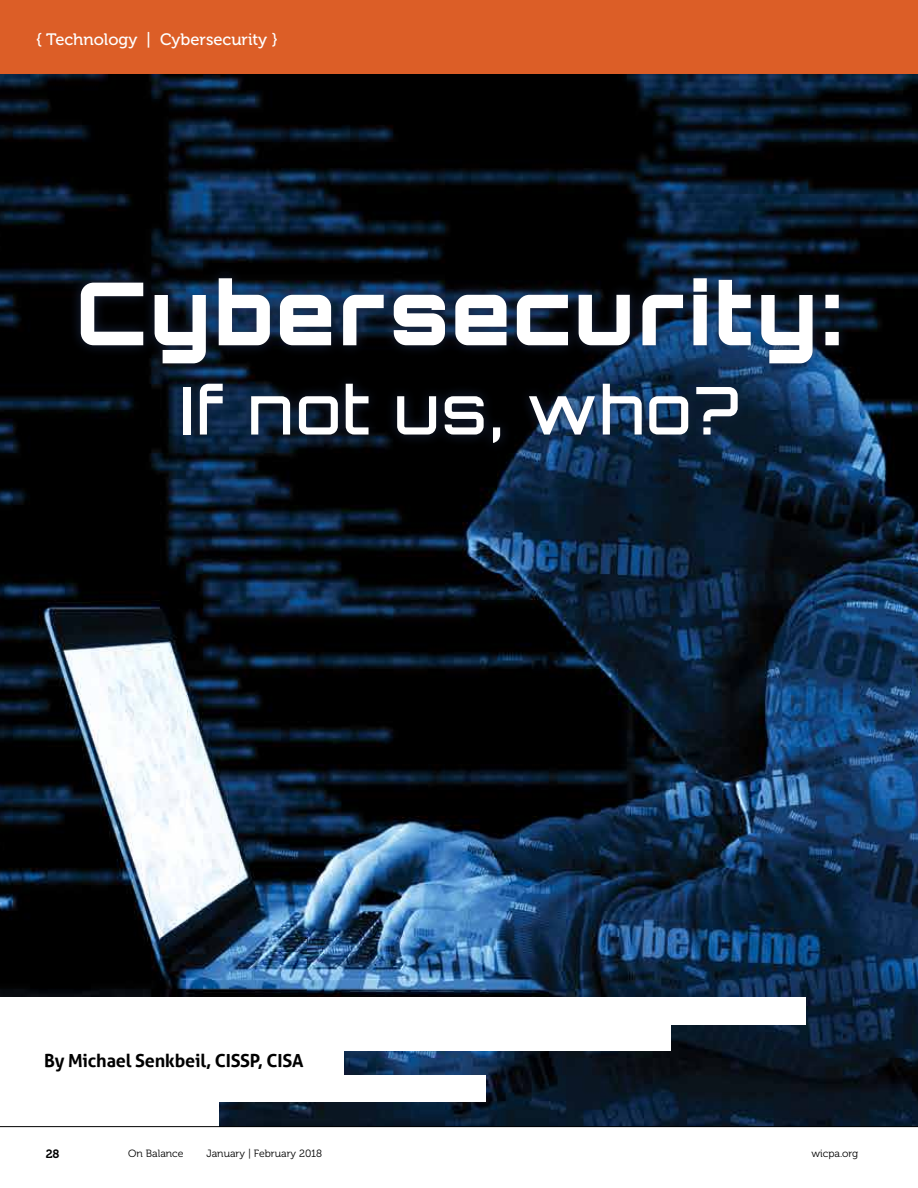
<style>
.page{position:relative;width:918px;height:1188px;background:#fff}
.page>*{position:absolute;margin:0;border:0;box-sizing:border-box;transform-origin:0 0}
.t1{font:900 87px "Orbitron";letter-spacing:.04em;color:#fff}
.t2{font:500 66px "Orbitron";letter-spacing:.035em;color:#fff}
.t3{font:700 18px "Aller";letter-spacing:-.01em;color:#000}
.t4{font:16.5px "Museo 500";color:#fff}
.t5{font:12px "Museo 700";color:#000}
.t6{font:10.5px "Museo 300";color:#000}
</style>
<div class="page">
<img style="left:0;top:74px;width:918px;height:1052px">
<div style="left:0;top:0;width:918px;height:74px;background:#dc5e27"></div>
<svg style="left:68px;top:266px;width:783px;height:188px;background:#0a1a2d"></svg>
<div style="left:0;top:998px;width:806px;height:27px;background:#fff"></div>
<div style="left:0;top:1023px;width:671px;height:27px;background:#fff"></div>
<div style="left:0;top:1049px;width:343px;height:27px;background:#fff"></div>
<div style="left:0;top:1101px;width:218px;height:27px;background:#fff"></div>
<div style="left:0;top:1075px;width:486px;height:27px;background:#fff"></div>
<hr style="left:0;top:1126px;width:918px;height:1px;background:#000">
<h3 class="t4" style="left:37px;top:31px;width:242px">{ Technology | Cybersecurity }</h3>
<h1 class="t1" style="left:76px;top:261px;width:768px">Cybersecurity:</h1>
<h2 class="t2" style="left:179px;top:369px;width:561px">If not us, who?</h2>
<h3 class="t3" style="left:44px;top:1049px;width:261px">By Michael Senkbeil, CISSP, CISA</h3>
<p class="t5" style="left:46px;top:1147px;width:15px">28</p>
<p class="t6" style="left:128px;top:1148px;width:57px">On Balance</p>
<p class="t6" style="left:206px;top:1148px;width:117px">January | February 2018</p>
<p class="t6" style="left:811px;top:1148px;width:48px">wicpa.org</p>
</div>
